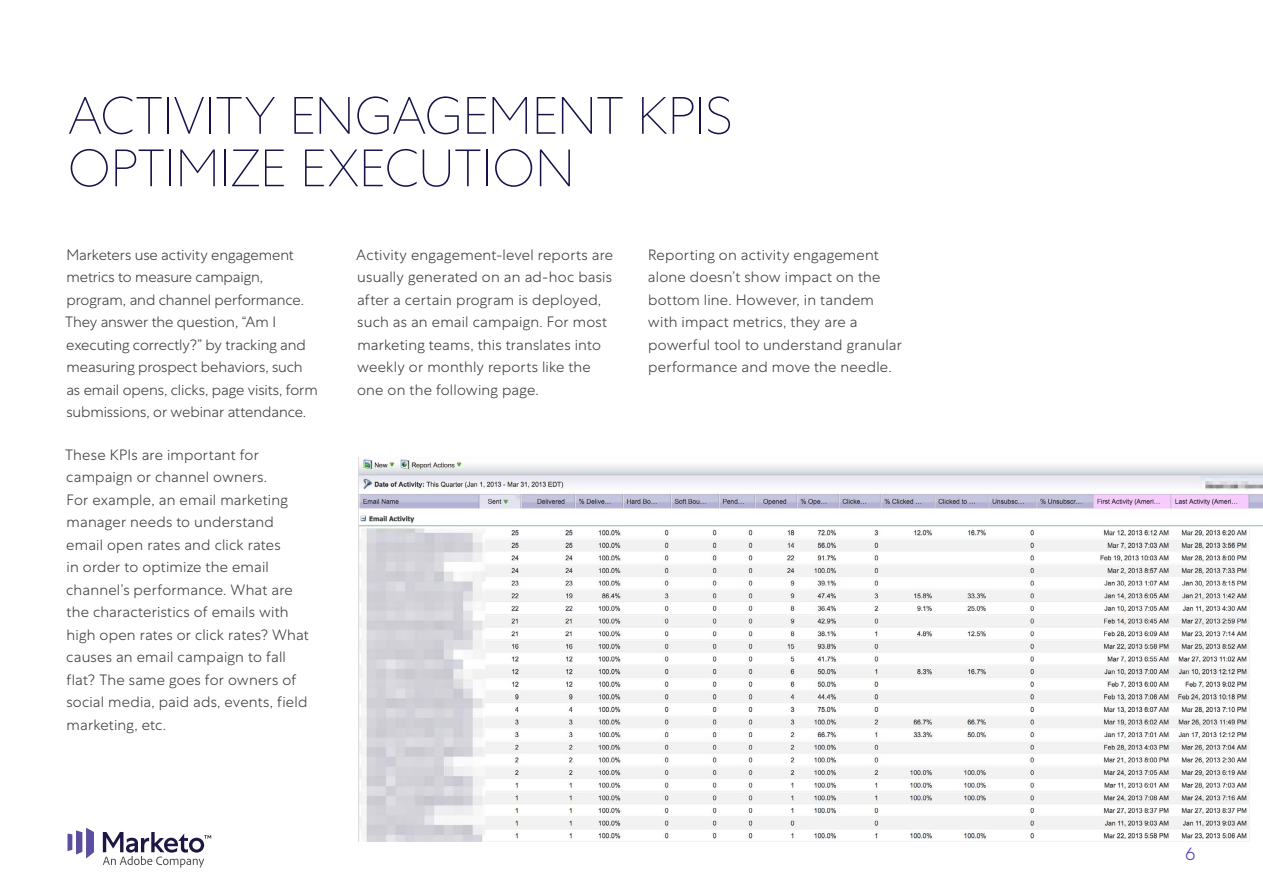
<style>
.page{position:relative;width:1263px;height:893px;background:#fff}
.page>*{position:absolute;margin:0;border:0;box-sizing:border-box;transform-origin:0 0}
.t1{font:100 52.5px/52.5px "Centra No 1";letter-spacing:-.01em;color:#15124b}
.t2{font:300 18px "Centra No 1";color:#5944b0}
.t3{font:300 15px/22.5px "Centra No 1";letter-spacing:.01em;color:#414042}
</style>
<div class="page">
<svg style="left:68px;top:828px;width:26px;height:30px"></svg>
<svg style="left:103px;top:832px;width:108px;height:36px"></svg>
<img style="left:358px;top:457px;width:905px;height:385px">
<h1 class="t1" style="left:68px;top:90px;width:666px">ACTIVITY ENGAGEMENT KPIS<br>OPTIMIZE EXECUTION</h1>
<p class="t3" style="left:65px;top:243px;width:254px">Marketers use activity engagement metrics to measure campaign, program, and channel performance.<br>They answer the question, “Am I executing correctly?” by tracking and measuring prospect behaviors, such as email opens, clicks, page visits, form submissions, or webinar attendance.</p>
<p class="t3" style="left:65px;top:443px;width:245px">These KPIs are important for campaign or channel owners.<br>For example, an email marketing manager needs to understand email open rates and click rates<br>in order to optimize the email channel’s performance. What are the characteristics of emails with high open rates or click rates? What causes an email campaign to fall flat? The same goes for owners of social media, paid ads, events, field marketing, etc.</p>
<p class="t3" style="left:356px;top:243px;width:258px">Activity engagement-level reports are usually generated on an ad-hoc basis after a certain program is deployed, such as an email campaign. For most marketing teams, this translates into weekly or monthly reports like the one on the following page.</p>
<p class="t3" style="left:648px;top:243px;width:256px">Reporting on activity engagement alone doesn’t show impact on the bottom line. However, in tandem with impact metrics, they are a powerful tool to understand granular performance and move the needle.</p>
<p class="t2" style="left:1185px;top:843px;width:12px">6</p>
</div>
